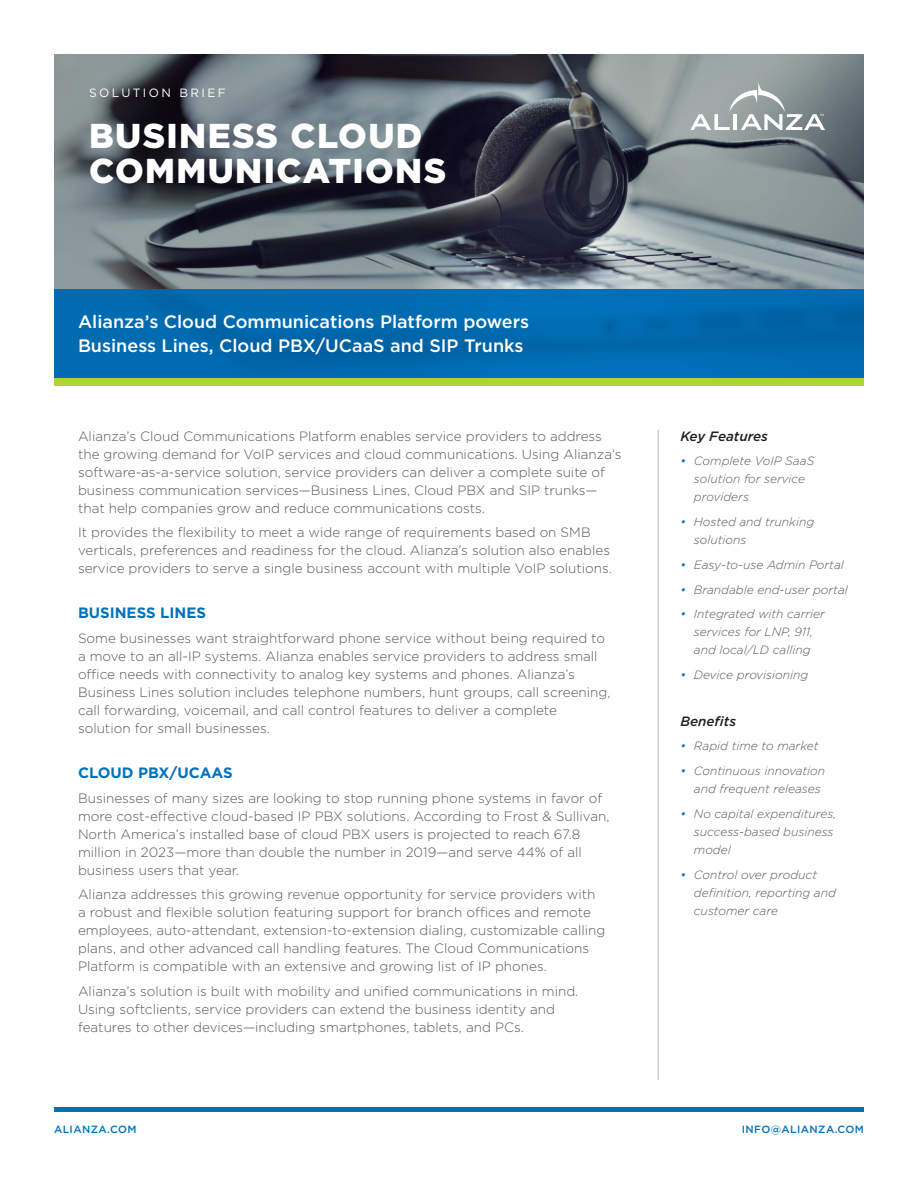
<style>
.page{position:relative;width:918px;height:1188px;background:#fff}
.page>*{position:absolute;margin:0;border:0;box-sizing:border-box;transform-origin:0 0}
.t1{font:900 34.5px/34.2px "Gotham";letter-spacing:.04em;color:#fff}
.t2{font:500 18px/24px "Gotham";color:#fff}
.t3{font:700 15px "Gotham";color:#0072bc}
.BODY{font:300 13.5px/18px "Gotham";color:#57585a}
.t4{font:italic 500 13.5px "Gotham";color:#231f20}
.t5{font:italic 300 12px/18px "Gotham";color:#57585a}
.t6{font:12px "Gotham";letter-spacing:.2em;color:#fff}
.t7{font:500 10.5px "Gotham";letter-spacing:.04em;color:#0072bc}
.s1{color:#0072bc}
</style>
<div class="page">
<svg style="left:54px;top:54px;width:256px;height:235px;background:#596269"></svg>
<svg style="left:310px;top:54px;width:554px;height:235px;background:#616971"></svg>
<hr style="left:658px;top:430px;width:1px;height:650px;background:#bcbdc0">
<svg style="left:690px;top:82px;width:135px;height:48px;background:#a2acab"></svg>
<div style="left:54px;top:289px;width:810px;height:93px;background:linear-gradient(to right,#006aaf,#006aaf)"></div>
<div style="left:54px;top:379px;width:810px;height:7px;background:#b3d234"></div>
<hr style="left:54px;top:1107px;width:810px;height:4px;background:#0072bc">
<p class="t6" style="left:89px;top:85px;width:138px">SOLUTION BRIEF</p>
<p class="t1" style="left:89px;top:119px;width:359px">BUSINESS CLOUD<br>COMMUNICATIONS</p>
<p class="t2" style="left:78px;top:309px;width:453px">Alianza’s Cloud Communications Platform powers<br>Business Lines, Cloud PBX/UCaaS and SIP Trunks</p>
<p class="BODY" style="left:78px;top:427px;width:545px">Alianza’s Cloud Communications Platform enables service providers to address the growing demand for VoIP services and cloud communications. Using Alianza’s software-as-a-service solution, service providers can deliver a complete suite of business communication services—Business Lines, Cloud PBX and SIP trunks— that help companies grow and reduce communications costs.</p>
<p class="BODY" style="left:78px;top:523px;width:535px">It provides the flexibility to meet a wide range of requirements based on SMB verticals, preferences and readiness for the cloud. Alianza’s solution also enables service providers to serve a single business account with multiple VoIP solutions.</p>
<p class="t3" style="left:78px;top:603px;width:130px">BUSINESS LINES</p>
<p class="BODY" style="left:78px;top:629px;width:534px">Some businesses want straightforward phone service without being required to a move to an all-IP systems. Alianza enables service providers to address small office needs with connectivity to analog key systems and phones. Alianza’s Business Lines solution includes telephone numbers, hunt groups, call screening, call forwarding, voicemail, and call control features to deliver a complete solution for small businesses.</p>
<p class="t3" style="left:78px;top:763px;width:156px">CLOUD PBX/UCAAS</p>
<p class="BODY" style="left:78px;top:788px;width:533px">Businesses of many sizes are looking to stop running phone systems in favor of more cost-effective cloud-based IP PBX solutions. According to Frost &amp; Sullivan, North America’s installed base of cloud PBX users is projected to reach 67.8 million in 2023—more than double the number in 2019—and serve 44% of all business users that year.</p>
<p class="BODY" style="left:78px;top:885px;width:529px">Alianza addresses this growing revenue opportunity for service providers with a robust and flexible solution featuring support for branch offices and remote employees, auto-attendant, extension-to-extension dialing, customizable calling plans, and other advanced call handling features. The Cloud Communications Platform is compatible with an extensive and growing list of IP phones.</p>
<p class="BODY" style="left:78px;top:982px;width:502px">Alianza’s solution is built with mobility and unified communications in mind.<br>Using softclients, service providers can extend the business identity and features to other devices—including smartphones, tablets, and PCs.</p>
<p class="t4" style="left:680px;top:427px;width:89px">Key Features</p>
<p class="t5" style="left:694px;top:452px;width:122px;text-indent:-14px"><span class="s1">•</span> Complete VoIP SaaS solution for service providers</p>
<p class="t5" style="left:694px;top:513px;width:122px;text-indent:-14px"><span class="s1">•</span> Hosted and trunking solutions</p>
<p class="t5" style="left:680px;top:555px;width:165px"><span class="s1">•</span> Easy-to-use Admin Portal</p>
<p class="t5" style="left:680px;top:580px;width:169px"><span class="s1">•</span> Brandable end-user portal</p>
<p class="t5" style="left:680px;top:605px;width:146px;text-align:center"><span class="s1">•</span> Integrated with carrier services for LNP, 911,<br>and local/LD calling</p>
<p class="t5" style="left:680px;top:666px;width:129px"><span class="s1">•</span> Device provisioning</p>
<p class="t4" style="left:680px;top:712px;width:57px">Benefits</p>
<p class="t5" style="left:680px;top:737px;width:140px"><span class="s1">•</span> Rapid time to market</p>
<p class="t5" style="left:694px;top:762px;width:133px;text-indent:-14px"><span class="s1">•</span> Continuous innovation and frequent releases</p>
<p class="t5" style="left:694px;top:804px;width:144px;text-indent:-14px"><span class="s1">•</span> No capital expenditures, success-based business model</p>
<p class="t5" style="left:694px;top:865px;width:144px;text-indent:-14px"><span class="s1">•</span> Control over product definition, reporting and customer care</p>
<p class="t7" style="left:54px;top:1122px;width:84px">ALIANZA.COM</p>
<p class="t7" style="left:742px;top:1122px;width:124px">INFO@ALIANZA.COM</p>
</div>
